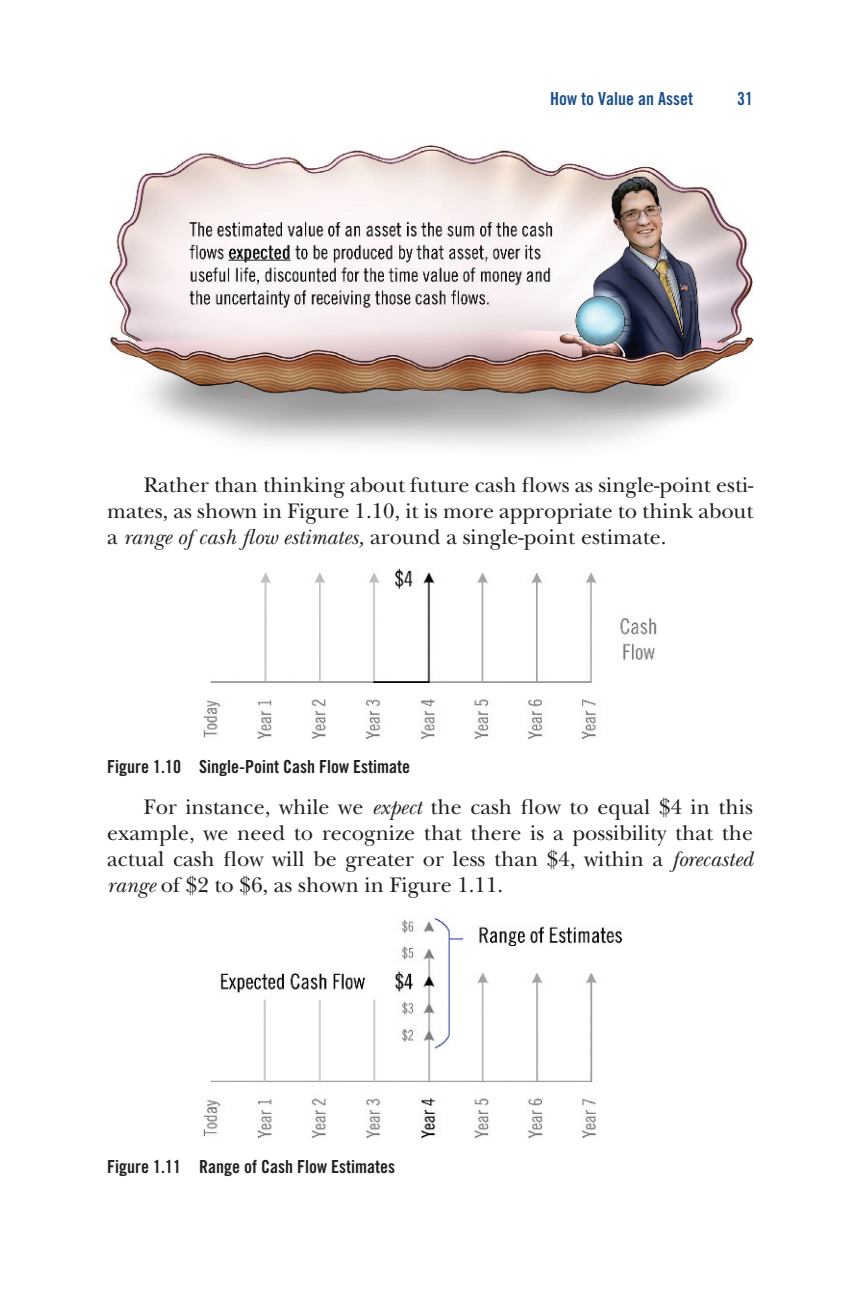
<style>
.page{position:relative;width:864px;height:1296px;background:#fff}
.page>*{position:absolute;margin:0;border:0;box-sizing:border-box;transform-origin:0 0}
.t1{font:22px/26px "New Baskerville Std";color:#231f20;text-align:justify}
.t2{font:18px "Trade Gothic LT Std Bd Cn 20";color:#231f20}
.t3{font:18px "Trade Gothic LT Std Bd Cn 20";color:#1e508a}
.s1{font-style:italic}
</style>
<div class="page">
<img style="left:203px;top:569px;width:454px;height:170px">
<img style="left:204px;top:918px;width:418px;height:221px">
<img style="left:109px;top:145px;width:644px;height:302px">
<p class="t3" style="left:550px;top:88px;width:144px">H ow to Value an Asset</p>
<p class="t3" style="left:737px;top:88px;width:17px">31</p>
<p class="t1" style="left:107px;top:472px;width:648px;text-indent:37px">Rather than thinking about future cash flows as single-point esti&shy;mates, as shown in Figure 1.10, it is more appropriate to think about a <span class="s1">range of cash flow estimates,</span> around a single-point estimate.</p>
<p class="t2" style="left:107px;top:756px;width:304px">Figure 1.10 Single-Point Cash Flow Estimate</p>
<p class="t1" style="left:107px;top:794px;width:647px;text-indent:37px">For instance, while we <span class="s1">expect</span> the cash flow to equal $4 in this example, we need to recognize that there is a possibility that the actual cash flow will be greater or less than $4, within a <span class="s1">forecasted range</span> of $2 to $6, as shown in Figure 1.11.</p>
<p class="t2" style="left:107px;top:1156px;width:289px">Figure 1.11 Range of Cash Flow Estimates</p>
</div>
